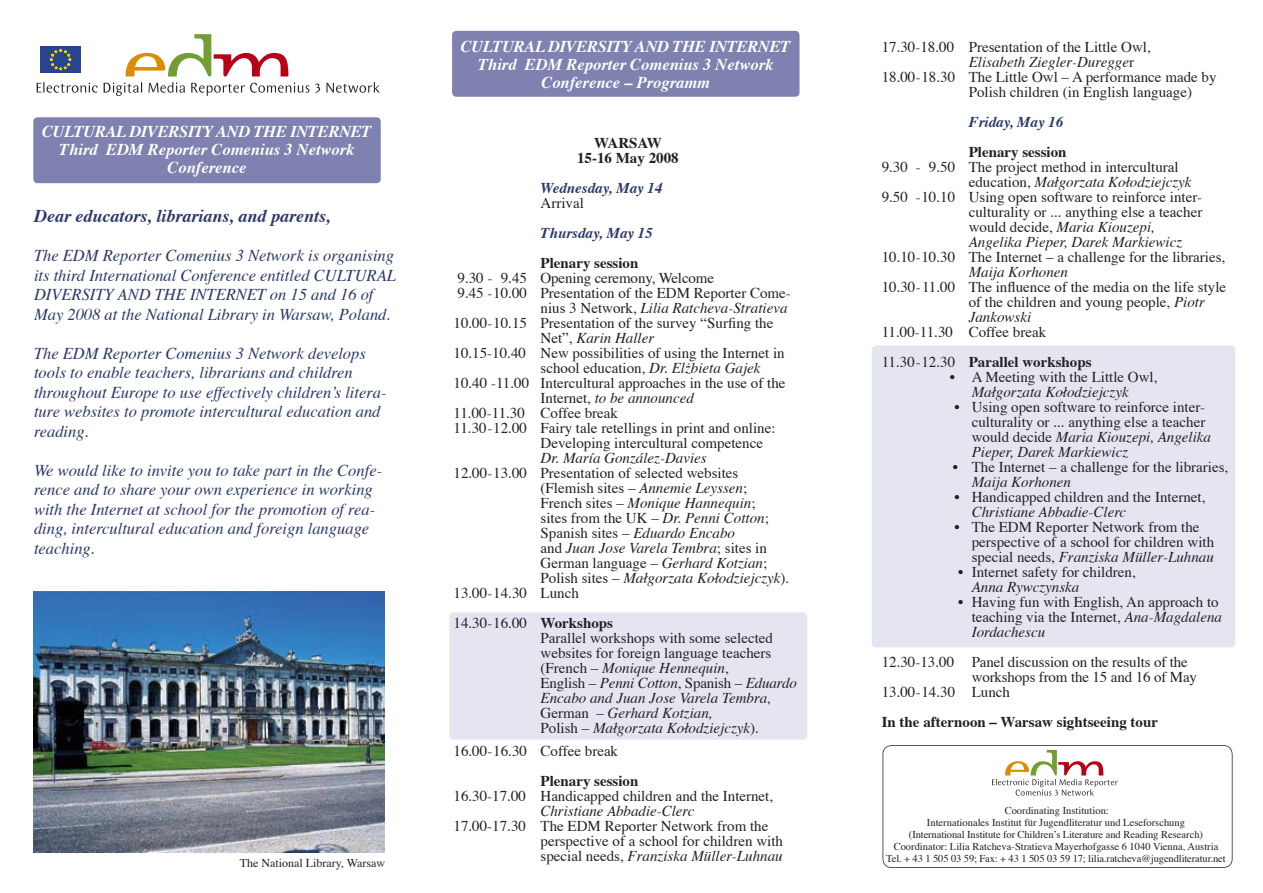
<style>
.page{position:relative;width:1263px;height:893px;background:#fff}
.page>*{position:absolute;margin:0;border:0;box-sizing:border-box;transform-origin:0 0}
.t1{font:italic 700 18px "Times";color:#2a376a}
.t2{font:italic 16.5px/19.5px "Times";color:#2a376a}
.t3{font:italic 700 16.5px/18px "Times";color:#fff;text-align:center}
.t4{font:15px/15px "Times";color:#212125}
.t5{font:italic 15px "Times";color:#212125}
.t6{font:700 15px/15px "Times";color:#212125;text-align:center}
.t7{font:italic 700 15px "Times";color:#2a376a}
.t8{font:12px "Times";color:#212125}
.t9{font:10.5px/12px "Times";color:#212125;text-align:center}
.s1{font-style:normal}
.s2{font-style:italic}
.s3{font-weight:700}
</style>
<div class="page">
<div style="left:449px;top:612px;width:358px;height:128px;background:#e5e5f1;border-radius:4px"></div>
<div style="left:872px;top:345px;width:363px;height:302px;background:#e5e5f1;border-radius:4px"></div>
<div style="left:452px;top:31px;width:347px;height:66px;background:#7f81b0;border-radius:4px"></div>
<svg style="left:37px;top:82px;width:61px;height:11px"></svg>
<svg style="left:104px;top:34px;width:205px;height:62px"></svg>
<svg style="left:315px;top:84px;width:5px;height:9px"></svg>
<svg style="left:326px;top:82px;width:54px;height:11px"></svg>
<div style="left:40px;top:46px;width:41px;height:27px;background:#29448f"></div>
<svg style="left:50px;top:49px;width:21px;height:21px"></svg>
<div style="left:33px;top:117px;width:348px;height:66px;background:#7f81b0;border-radius:4px"></div>
<svg style="left:882px;top:745px;width:350px;height:123px"></svg>
<img style="left:34px;top:592px;width:350px;height:260px">
<p class="t3" style="left:42px;top:123px;width:331px">CULTURAL DIVERSITY AND THE INTERNET<br>Third EDM Reporter Comenius 3 Network<br>Conference</p>
<p class="t1" style="left:34px;top:205px;width:298px">Dear educators, librarians, and parents,</p>
<p class="t2" style="left:34px;top:247px;width:363px">The EDM Reporter Comenius 3 Network is organising its third International Conference entitled CULTURAL DIVERSITY AND THE INTERNET on 15 and 16 of May 2008 at the National Library in Warsaw, Poland.</p>
<p class="t2" style="left:34px;top:345px;width:354px">The EDM Reporter Comenius 3 Network develops tools to enable teachers, librarians and children throughout Europe to use effectively childrenʼs litera&shy;ture websites to promote intercultural education and reading.</p>
<p class="t2" style="left:34px;top:462px;width:350px">We would like to invite you to take part in the Confe&shy;rence and to share your own experience in working with the Internet at school for the promotion of rea&shy;ding, intercultural education and foreign language teaching.</p>
<p class="t8" style="left:240px;top:855px;width:147px">The National Library, Warsaw</p>
<p class="t3" style="left:461px;top:38px;width:331px">CULTURAL DIVERSITY AND THE INTERNET<br>Third EDM Reporter Comenius 3 Network<br>Conference – Programm</p>
<p class="t6" style="left:577px;top:136px;width:103px">WARSAW<br>15-16 May 2008</p>
<p class="t7" style="left:540px;top:179px;width:124px">Wednesday, May 14</p>
<p class="t4" style="left:540px;top:197px;width:45px">Arrival</p>
<p class="t7" style="left:540px;top:224px;width:114px">Thursday, May 15</p>
<p class="t6" style="left:540px;top:256px;width:99px">Plenary session</p>
<p class="t4" style="left:457px;top:272px;width:258px">9.30 - 9.45 Opening ceremony, Welcome</p>
<p class="t4" style="left:457px;top:287px;width:335px">9.45 - 10.00 Presentation of the EDM Reporter Come-</p>
<p class="t5" style="left:540px;top:299px;width:249px"><span class="s1">nius 3 Network,</span> Lilia Ratcheva-Stratieva</p>
<p class="t4" style="left:453px;top:317px;width:321px">10.00 - 10.15 Presentation of the survey “Surfing the</p>
<p class="t5" style="left:540px;top:329px;width:115px"><span class="s1">Net”,</span> Karin Haller</p>
<p class="t4" style="left:453px;top:347px;width:333px">10.15-10.40 New possibilities of using the Internet in</p>
<p class="t4" style="left:540px;top:362px;width:221px">school education, <span class="s2">Dr. Elżbieta Gajek</span></p>
<p class="t4" style="left:453px;top:377px;width:333px">10.40 - 11.00 Intercultural approaches in the use of the</p>
<p class="t5" style="left:540px;top:389px;width:155px"><span class="s1">Internet,</span> to be announced</p>
<p class="t4" style="left:453px;top:407px;width:166px">11.00-11.30 Coffee break</p>
<p class="t4" style="left:453px;top:422px;width:323px">11.30 - 12.00 Fairy tale retellings in print and online:</p>
<p class="t4" style="left:540px;top:437px;width:224px">Developing intercultural competence</p>
<p class="t5" style="left:540px;top:449px;width:168px">Dr. María González-Davies</p>
<p class="t4" style="left:453px;top:467px;width:286px">12.00 - 13.00 Presentation of selected websites</p>
<p class="t4" style="left:540px;top:482px;width:208px">(Flemish sites – <span class="s2">Annemie Leyssen</span>;</p>
<p class="t5" style="left:540px;top:494px;width:216px"><span class="s1">French sites –</span> Monique Hannequin<span class="s1">;</span></p>
<p class="t4" style="left:540px;top:512px;width:230px">sites from the UK – <span class="s2">Dr. Penni Cotton</span>;</p>
<p class="t4" style="left:540px;top:527px;width:196px">Spanish sites – <span class="s2">Eduardo Encabo</span></p>
<p class="t5" style="left:540px;top:539px;width:228px"><span class="s1">and</span> Juan Jose Varela Tembra<span class="s1">; sites in</span></p>
<p class="t4" style="left:540px;top:557px;width:228px">German language – <span class="s2">Gerhard Kotzian</span>;</p>
<p class="t5" style="left:540px;top:569px;width:250px"><span class="s1">Polish sites –</span> Małgorzata Kołodziejczyk<span class="s1">).</span></p>
<p class="t4" style="left:453px;top:587px;width:127px">13.00 - 14.30 Lunch</p>
<p class="t4" style="left:540px;top:617px;width:258px;text-indent:-87px">14.30 - 16.00 <span class="s3">Workshops<br></span>Parallel workshops with some selected websites for foreign language teachers (French – <span class="s2">Monique Hennequin</span>,<br>English – <span class="s2">Penni Cotton</span>, Spanish – <span class="s2">Eduardo Encabo and Juan Jose Varela Tembra, </span>German – <span class="s2">Gerhard Kotzian,<br></span>Polish – <span class="s2">Małgorzata Kołodziejczyk</span>).</p>
<p class="t4" style="left:453px;top:744px;width:166px">16.00 - 16.30 Coffee break</p>
<p class="t6" style="left:540px;top:774px;width:99px">Plenary session</p>
<p class="t4" style="left:453px;top:789px;width:321px">16.30- 17.00 Handicapped children and the Internet,</p>
<p class="t5" style="left:540px;top:802px;width:155px">Christiane Abbadie-Clerc</p>
<p class="t4" style="left:540px;top:819px;width:244px;text-indent:-87px">17.00- 17.30 The EDM Reporter Network from the perspective of a school for children with special needs, <span class="s2">Franziska Müller-Luhnau</span></p>
<p class="t4" style="left:882px;top:40px;width:271px">17.30- 18.00 Presentation of the Little Owl,</p>
<p class="t5" style="left:969px;top:52px;width:167px">Elisabeth Ziegler-Duregge<span class="s1">r</span></p>
<p class="t4" style="left:882px;top:70px;width:336px">18.00 - 18.30 The Little Owl – A performance made by</p>
<p class="t4" style="left:969px;top:85px;width:225px">Polish children (in English language)</p>
<p class="t7" style="left:969px;top:112px;width:96px">Friday, May 16</p>
<p class="t6" style="left:969px;top:145px;width:99px">Plenary session</p>
<p class="t4" style="left:882px;top:160px;width:298px">9.30 - 9.50 The project method in intercultural</p>
<p class="t5" style="left:969px;top:172px;width:224px"><span class="s1">education,</span> Małgorzata Kołodziejczyk</p>
<p class="t4" style="left:882px;top:190px;width:322px">9.50 - 10.10 Using open software to reinforce inter-</p>
<p class="t4" style="left:969px;top:205px;width:235px">culturality or ... anything else a teacher</p>
<p class="t5" style="left:969px;top:217px;width:188px"><span class="s1">would decide,</span> Maria Kiouzepi,</p>
<p class="t5" style="left:969px;top:232px;width:215px">Angelika Pieper, Darek Markiewicz</p>
<p class="t4" style="left:882px;top:250px;width:345px">10.10 - 10.30 The Internet – a challenge for the libraries,</p>
<p class="t5" style="left:969px;top:262px;width:101px">Maija Korhonen</p>
<p class="t4" style="left:969px;top:280px;width:259px;text-indent:-87px">10.30 - 11.00 The influence of the media on the life style of the children and young people, <span class="s2">Piotr<br>Jankowski</span></p>
<p class="t4" style="left:882px;top:317px;width:211px;line-height:30px">11.00-11.30 Coffee break<br>11.30 - 12.30 <span class="s3">Parallel workshops</span></p>
<p class="t4" style="left:950px;top:370px;width:209px">• A Meeting with the Little Owl,</p>
<p class="t5" style="left:972px;top:382px;width:159px">Małgorzata Kołodziejczyk</p>
<p class="t4" style="left:972px;top:400px;width:241px;text-indent:-17px">• Using open software to reinforce inter&shy;culturality or ... anything else a teacher would decide <span class="s2">Maria Kiouzepi, Angelika Pieper, Darek Markiewicz</span></p>
<p class="t4" style="left:953px;top:460px;width:277px">• The Internet – a challenge for the libraries,</p>
<p class="t5" style="left:972px;top:472px;width:101px">Maija Korhonen</p>
<p class="t4" style="left:954px;top:490px;width:252px">• Handicapped children and the Internet,</p>
<p class="t5" style="left:972px;top:502px;width:156px">Christiane Abbadie-Clerc</p>
<p class="t4" style="left:972px;top:520px;width:244px;text-indent:-17px">• The EDM Reporter Network from the perspective of a school for children with special needs, <span class="s2">Franziska Müller-Luhnau</span></p>
<p class="t4" style="left:958px;top:565px;width:179px">• Internet safety for children,</p>
<p class="t5" style="left:972px;top:577px;width:109px">Anna Rywczynska</p>
<p class="t4" style="left:972px;top:595px;width:252px;text-indent:-14px">• Having fun with English, An approach to teaching via the Internet, <span class="s2">Ana-Magdalena<br>Iordachescu</span></p>
<p class="t4" style="left:882px;top:655px;width:308px">12.30-13.00 Panel discussion on the results of the</p>
<p class="t4" style="left:972px;top:670px;width:227px">workshops from the 15 and 16 of May</p>
<p class="t4" style="left:882px;top:685px;width:130px">13.00 - 14.30 Lunch</p>
<p class="t6" style="left:882px;top:715px;width:278px">In the afternoon – Warsaw sightseeing tour</p>
<p class="t9" style="left:886px;top:805px;width:341px">Coordinating Institution:<br>Internationales Institut für Jugendliteratur und Leseforschung<br>(International Institute for Childrenʼs Literature and Reading Research)<br>Coordinator: Lilia Ratcheva-Stratieva Mayerhofgasse 6 1040 Vienna, Austria Tel. + 43 1 505 03 59; Fax: + 43 1 505 03 59 17; lilia.ratcheva@jugendliteratur.net</p>
</div>
